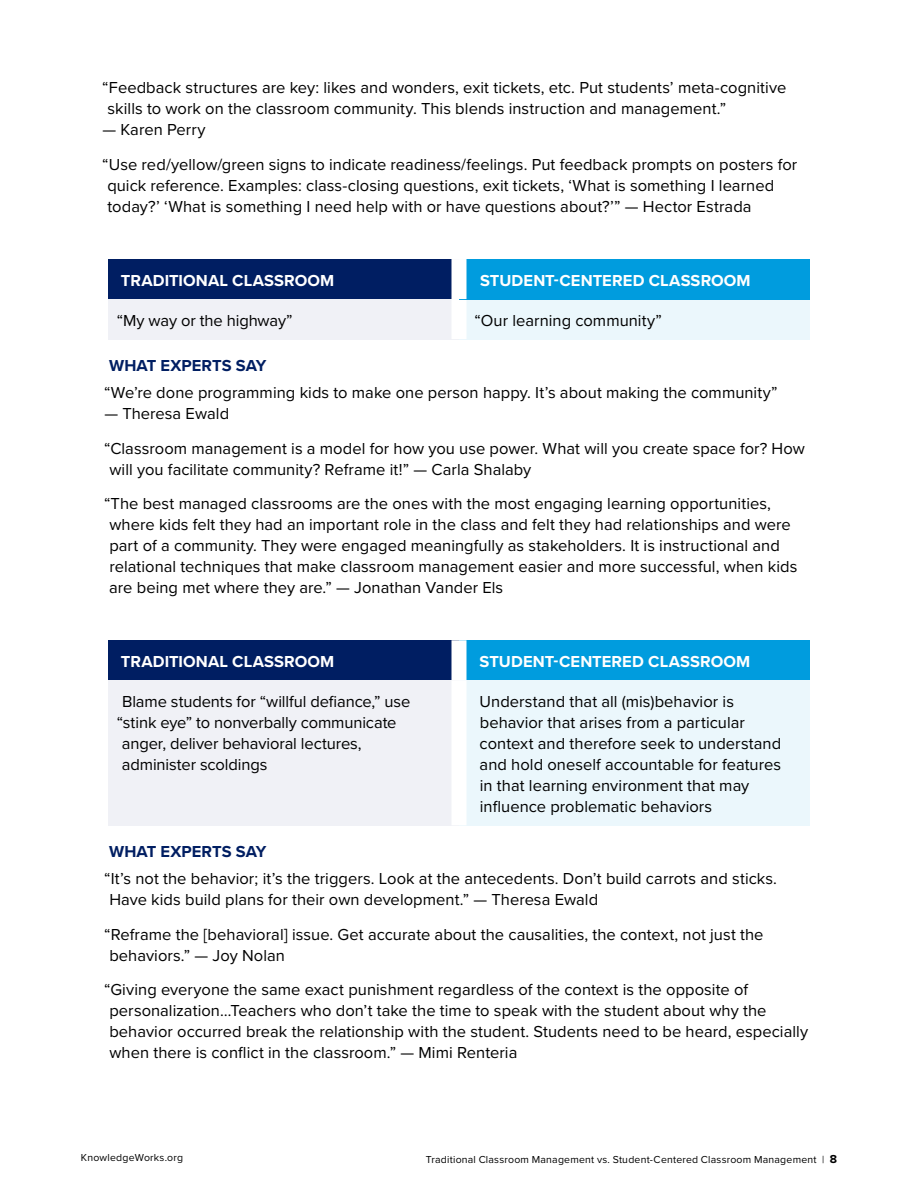
<style>
.page{position:relative;width:918px;height:1188px;background:#fff}
.page>*{position:absolute;margin:0;border:0;box-sizing:border-box;transform-origin:0 0}
.t1{font:16.5px/21px "Proxima Nova";letter-spacing:.005em;color:#000}
.t2{font:700 16.5px "Proxima Nova";letter-spacing:.005em;color:#fff}
.t3{font:700 16.5px "Proxima Nova";color:#001e62}
.t4{font:10.5px "Proxima Nova";letter-spacing:.02em;color:#000}
.s1{font-weight:700;font-size:12px}
</style>
<div class="page">
<div style="left:108px;top:259px;width:351px;height:40px;background:#001e62"></div>
<div style="left:108px;top:299px;width:351px;height:40px;background:#f0f1f6"></div>
<div style="left:459px;top:299px;width:351px;height:40px;background:#ebf7fc"></div>
<div style="left:452px;top:299px;width:14px;height:40px;background:#fff"></div>
<div style="left:108px;top:640px;width:351px;height:40px;background:#001e62"></div>
<div style="left:459px;top:640px;width:351px;height:40px;background:#009cde"></div>
<div style="left:108px;top:680px;width:351px;height:145px;background:#f0f1f6"></div>
<div style="left:459px;top:680px;width:351px;height:145px;background:#ebf7fc"></div>
<div style="left:452px;top:680px;width:14px;height:145px;background:#fff"></div>
<div style="left:459px;top:259px;width:351px;height:40px;background:#009cde"></div>
<div style="left:452px;top:259px;width:14px;height:40px;background:#fff"></div>
<div style="left:452px;top:640px;width:14px;height:40px;background:#fff"></div>
<p class="t1" style="left:108px;top:77px;width:680px;text-indent:-5px">“Feedback structures are key: likes and wonders, exit tickets, etc. Put students’ meta-cognitive skills to work on the classroom community. This blends instruction and management.”</p>
<p class="t1" style="left:103px;top:119px;width:105px">— Karen Perry</p>
<p class="t1" style="left:107px;top:153px;width:691px;text-indent:-5px">“Use red/yellow/green signs to indicate readiness/feelings. Put feedback prompts on posters for quick reference. Examples: class-closing questions, exit tickets, ‘What is something I learned today?’ ‘What is something I need help with or have questions about?’” — Hector Estrada</p>
<p class="t2" style="left:121px;top:268px;width:215px">TRADITIONAL CLASSROOM</p>
<p class="t1" style="left:117px;top:309px;width:178px">“My way or the highway”</p>
<p class="t2" style="left:480px;top:268px;width:272px">STUDENT-CENTERED CLASSROOM</p>
<p class="t1" style="left:474px;top:309px;width:189px">“Our learning community”</p>
<h3 class="t3" style="left:109px;top:353px;width:159px">WHAT EXPERTS SAY</h3>
<p class="t1" style="left:104px;top:382px;width:675px">“We’re done programming kids to make one person happy. It’s about making the community”</p>
<p class="t1" style="left:104px;top:403px;width:126px">— Theresa Ewald</p>
<p class="t1" style="left:109px;top:437px;width:697px;text-indent:-5px">“Classroom management is a model for how you use power. What will you create space for? How will you facilitate community? Reframe it!” — Carla Shalaby</p>
<p class="t1" style="left:109px;top:493px;width:690px;text-indent:-5px">“The best managed classrooms are the ones with the most engaging learning opportunities, where kids felt they had an important role in the class and felt they had relationships and were part of a community. They were engaged meaningfully as stakeholders. It is instructional and relational techniques that make classroom management easier and more successful, when kids are being met where they are.” — Jonathan Vander Els</p>
<p class="t2" style="left:121px;top:649px;width:215px">TRADITIONAL CLASSROOM</p>
<p class="t1" style="left:122px;top:690px;width:290px">Blame students for “willful defiance,” use</p>
<p class="t1" style="left:117px;top:711px;width:281px">“stink eye” to nonverbally communicate</p>
<p class="t1" style="left:122px;top:732px;width:241px">anger, deliver behavioral lectures,</p>
<p class="t1" style="left:122px;top:753px;width:147px">administer scoldings</p>
<p class="t2" style="left:480px;top:649px;width:272px">STUDENT-CENTERED CLASSROOM</p>
<p class="t1" style="left:480px;top:690px;width:303px">Understand that all (mis)behavior is behavior that arises from a particular context and therefore seek to understand and hold oneself accountable for features in that learning environment that may influence problematic behaviors</p>
<h3 class="t3" style="left:109px;top:839px;width:159px">WHAT EXPERTS SAY</h3>
<p class="t1" style="left:109px;top:868px;width:669px;text-indent:-5px">“It’s not the behavior; it’s the triggers. Look at the antecedents. Don’t build carrots and sticks.<br>Have kids build plans for their own development.” — Theresa Ewald</p>
<p class="t1" style="left:109px;top:923px;width:656px;text-indent:-5px">“Reframe the [behavioral] issue. Get accurate about the causalities, the context, not just the behaviors.” — Joy Nolan</p>
<p class="t1" style="left:109px;top:979px;width:700px;text-indent:-5px">“Giving everyone the same exact punishment regardless of the context is the opposite of personalization…Teachers who don’t take the time to speak with the student about why the behavior occurred break the relationship with the student. Students need to be heard, especially when there is conflict in the classroom.” — Mimi Renteria</p>
<p class="t4" style="left:81px;top:1150px;width:104px">KnowledgeWorks.org</p>
<p class="t4" style="left:426px;top:1151px;width:413px">Traditional Classroom Management vs. Student-Centered Classroom Management | <span class="s1">8</span></p>
</div>
